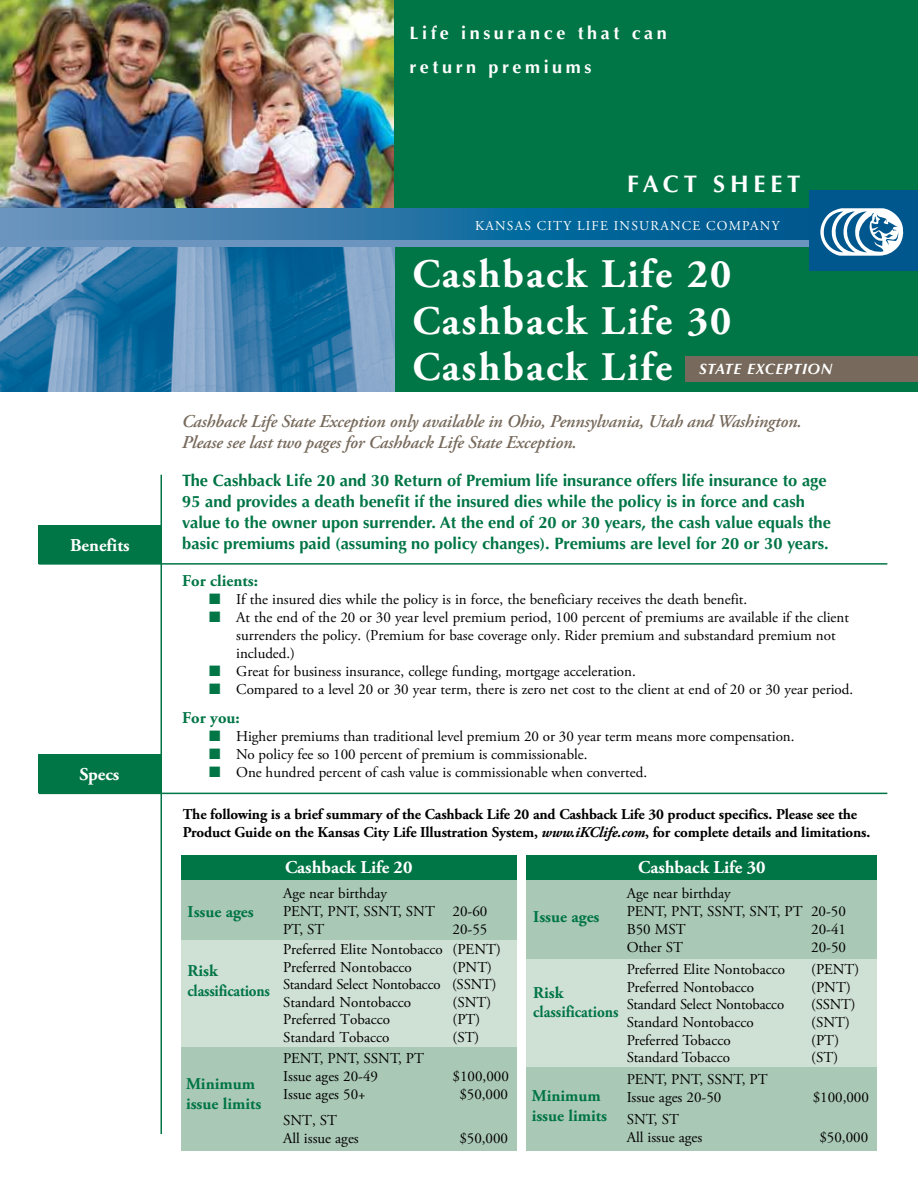
<style>
.page{position:relative;width:918px;height:1188px;background:#fff}
.page>*{position:absolute;margin:0;border:0;box-sizing:border-box;transform-origin:0 0}
.t1{font:700 40.5px/46.5px "Adobe Garamond Pro";letter-spacing:.05em;color:#fff;text-align:justify}
.t2{font:700 24px "Optima LT Std";letter-spacing:.2em;color:#fff}
.t3{font:italic 600 18px/21px "Adobe Garamond Pro";letter-spacing:-.01em;color:#776a5c}
.t4{font:700 18px "Adobe Garamond Pro";color:#fff}
.t5{font:700 18px/34.5px "Optima LT Std";letter-spacing:.2em;color:#fff}
.t6{font:700 16.5px/21px "Optima LT Std";color:#007545}
.t7{font:700 16.5px/19.5px "Adobe Garamond Pro";color:#007545}
.t8{font:15px/18px "Adobe Garamond Pro";color:#000}
.t9{font:700 15px/18px "Adobe Garamond Pro";letter-spacing:-.01em;color:#000}
.t10{font:italic 700 15px "Optima LT Std";letter-spacing:.04em;color:#fff}
.t11{font:13.5px "Adobe Garamond Pro";color:#fff}
.s1{color:#007545}
.s2{font-style:italic}
</style>
<div class="page">
<div style="left:181px;top:939px;width:336px;height:108px;background:#cfe0d5"></div>
<div style="left:181px;top:1047px;width:336px;height:103px;background:#aac8b6"></div>
<div style="left:181px;top:877px;width:336px;height:62px;background:#aac8b6"></div>
<div style="left:392px;top:0;width:526px;height:392px;background:#007545"></div>
<img style="left:0;top:247px;width:394px;height:145px">
<img style="left:0;top:0;width:394px;height:208px">
<hr style="left:160px;top:475px;width:2px;height:659px;background:#007545">
<div style="left:0;top:239px;width:852px;height:8px;background:#6b95be"></div>
<svg style="left:0;top:208px;width:810px;height:31px"></svg>
<div style="left:810px;top:190px;width:108px;height:81px;background:#00578e"></div>
<svg style="left:820px;top:208px;width:84px;height:48px"></svg>
<div style="left:39px;top:525px;width:123px;height:38px;background:#007545"></div>
<hr style="left:39px;top:563px;width:848px;height:2px;background:#007545">
<div style="left:39px;top:755px;width:123px;height:38px;background:#007545"></div>
<hr style="left:39px;top:793px;width:848px;height:1px;background:#007545">
<div style="left:181px;top:855px;width:336px;height:25px;background:#007545"></div>
<div style="left:527px;top:959px;width:350px;height:108px;background:#cfe0d5"></div>
<div style="left:527px;top:1067px;width:350px;height:83px;background:#aac8b6"></div>
<div style="left:527px;top:877px;width:350px;height:82px;background:#aac8b6"></div>
<div style="left:526px;top:855px;width:351px;height:25px;background:#007545"></div>
<div style="left:686px;top:356px;width:232px;height:25px;background:#776a5c"></div>
<p class="t4" style="left:70px;top:534px;width:61px">Benefits</p>
<p class="t4" style="left:79px;top:764px;width:41px">Specs</p>
<p class="t5" style="left:410px;top:16px;width:259px">Life insurance that can return premiums</p>
<h2 class="t2" style="left:627px;top:170px;width:175px">FACT SHEET</h2>
<p class="t11" style="left:475px;top:218px;width:21px">Kansas</p>
<p class="t11" style="left:537px;top:218px;width:10px">cit</p>
<p class="t11" style="left:564px;top:218px;width:23px">y life</p>
<p class="t11" style="left:614px;top:218px;width:11px">insurance</p>
<p class="t11" style="left:706px;top:218px;width:12px">compan</p>
<p class="t11" style="left:772px;top:218px;width:7px">y</p>
<h1 class="t1" style="left:412px;top:252px;width:320px">Cashback Life 20<br>Cashback Life 30<br>Cashback Life</h1>
<p class="t10" style="left:699px;top:360px;width:135px">STATE EXCEPTION</p>
<p class="t3" style="left:182px;top:412px;width:622px">Cashback Life State Exception only available in Ohio, Pennsylvania, Utah and Washington.<br>Please see last two pages for Cashback Life State Exception.</p>
<p class="t6" style="left:182px;top:470px;width:650px">The Cashback Life 20 and 30 Return of Premium life insurance offers life insurance to age 95 and provides a death benefit if the insured dies while the policy is in force and cash value to the owner upon surrender. At the end of 20 or 30 years, the cash value equals the basic premiums paid (assuming no policy changes). Premiums are level for 20 or 30 years.</p>
<p class="t7" style="left:182px;top:572px;width:77px">For clients:</p>
<p class="t8" style="left:209px;top:591px;width:540px"><span class="s1">■</span> If the insured dies while the policy is in force, the beneficiary receives the death benefit.</p>
<p class="t8" style="left:236px;top:609px;width:614px;text-indent:-27px"><span class="s1">■</span> At the end of the 20 or 30 year level premium period, 100 percent of premiums are available if the client surrenders the policy. (Premium for base coverage only. Rider premium and substandard premium not included.)</p>
<p class="t8" style="left:209px;top:663px;width:428px"><span class="s1">■</span> Great for business insurance, college funding, mortgage acceleration.</p>
<p class="t8" style="left:209px;top:681px;width:646px"><span class="s1">■</span> Compared to a level 20 or 30 year term, there is zero net cost to the client at end of 20 or 30 year period.</p>
<p class="t7" style="left:182px;top:708px;width:59px">For you:</p>
<p class="t8" style="left:209px;top:728px;width:587px"><span class="s1">■</span> Higher premiums than traditional level premium 20 or 30 year term means more compensation.</p>
<p class="t8" style="left:209px;top:746px;width:380px"><span class="s1">■</span> No policy fee so 100 percent of premium is commissionable.</p>
<p class="t8" style="left:209px;top:764px;width:439px"><span class="s1">■</span> One hundred percent of cash value is commissionable when converted.</p>
<p class="t9" style="left:183px;top:805px;width:689px">The following is a brief summary of the Cashback Life 20 and Cashback Life 30 product specifics. Please see the<br>Product Guide on the Kansas City Life Illustration System, <span class="s2">www.iKClife.com</span>, for complete details and limitations.</p>
<p class="t7" style="left:188px;top:902px;width:68px">Issue ages</p>
<p class="t7" style="left:188px;top:962px;width:84px">Risk classifications</p>
<p class="t7" style="left:186px;top:1074px;width:77px">Minimum issue limits</p>
<p class="t4" style="left:285px;top:856px;width:129px">Cashback Life 20</p>
<p class="t8" style="left:283px;top:884px;width:206px">Age near birthday<br>PENT, PNT, SSNT, SNT 20-60<br>PT, ST</p>
<p class="t8" style="left:283px;top:919px;width:219px;line-height:20.2px;text-indent:170px">20-55<br>Preferred Elite Nontobacco (PENT)</p>
<p class="t8" style="left:283px;top:958px;width:130px">Preferred Nontobacco</p>
<p class="t8" style="left:283px;top:958px;width:215px;text-indent:170px">(PNT)<br>Standard Select Nontobacco (SSNT)<br>Standard Nontobacco</p>
<p class="t8" style="left:453px;top:994px;width:40px">(SNT)</p>
<p class="t8" style="left:283px;top:1011px;width:109px">Preferred Tobacco</p>
<p class="t8" style="left:453px;top:1011px;width:29px">(PT)</p>
<p class="t8" style="left:283px;top:1029px;width:108px">Standard Tobacco</p>
<p class="t8" style="left:453px;top:1029px;width:28px">(ST)</p>
<p class="t8" style="left:283px;top:1050px;width:143px">PENT, PNT, SSNT, PT<br>Issue ages 20-49</p>
<p class="t8" style="left:453px;top:1068px;width:58px">$100,000</p>
<p class="t8" style="left:283px;top:1085px;width:84px">Issue ages 50+</p>
<p class="t8" style="left:459px;top:1085px;width:50px">$50,000</p>
<p class="t8" style="left:283px;top:1112px;width:77px">SNT, ST<br>All issue ages</p>
<p class="t8" style="left:459px;top:1130px;width:50px">$50,000</p>
<p class="t7" style="left:533px;top:907px;width:68px">Issue ages</p>
<p class="t4" style="left:638px;top:856px;width:129px">Cashback Life 30</p>
<p class="t8" style="left:627px;top:884px;width:221px">Age near birthday<br>PENT, PNT, SSNT, SNT, PT 20-50<br>B50 MST</p>
<p class="t8" style="left:811px;top:920px;width:36px">20-41</p>
<p class="t8" style="left:627px;top:938px;width:58px">Other ST</p>
<p class="t8" style="left:811px;top:938px;width:36px">20-50</p>
<p class="t8" style="left:627px;top:961px;width:160px">Preferred Elite Nontobacco</p>
<p class="t8" style="left:811px;top:961px;width:50px">(PENT)</p>
<p class="t8" style="left:627px;top:979px;width:129px">Preferred Nontobacco</p>
<p class="t8" style="left:811px;top:979px;width:41px">(PNT)</p>
<p class="t8" style="left:627px;top:996px;width:159px">Standard Select Nontobacco</p>
<p class="t8" style="left:811px;top:996px;width:46px">(SSNT)</p>
<p class="t8" style="left:627px;top:1014px;width:128px">Standard Nontobacco</p>
<p class="t8" style="left:811px;top:1014px;width:40px">(SNT)</p>
<p class="t8" style="left:627px;top:1031px;width:105px">Preferred Tobacco</p>
<p class="t8" style="left:811px;top:1031px;width:29px">(PT)</p>
<p class="t8" style="left:627px;top:1049px;width:105px">Standard Tobacco</p>
<p class="t8" style="left:811px;top:1049px;width:29px">(ST)</p>
<p class="t8" style="left:627px;top:1071px;width:143px">PENT, PNT, SSNT, PT<br>Issue ages 20-50</p>
<p class="t7" style="left:533px;top:983px;width:87px">Risk classifications</p>
<p class="t7" style="left:532px;top:1087px;width:77px">Minimum issue limits</p>
<p class="t8" style="left:813px;top:1089px;width:58px">$100,000</p>
<p class="t8" style="left:627px;top:1111px;width:77px;line-height:17.5px">SNT, ST<br>All issue ages</p>
<p class="t8" style="left:819px;top:1128px;width:50px">$50,000</p>
</div>
